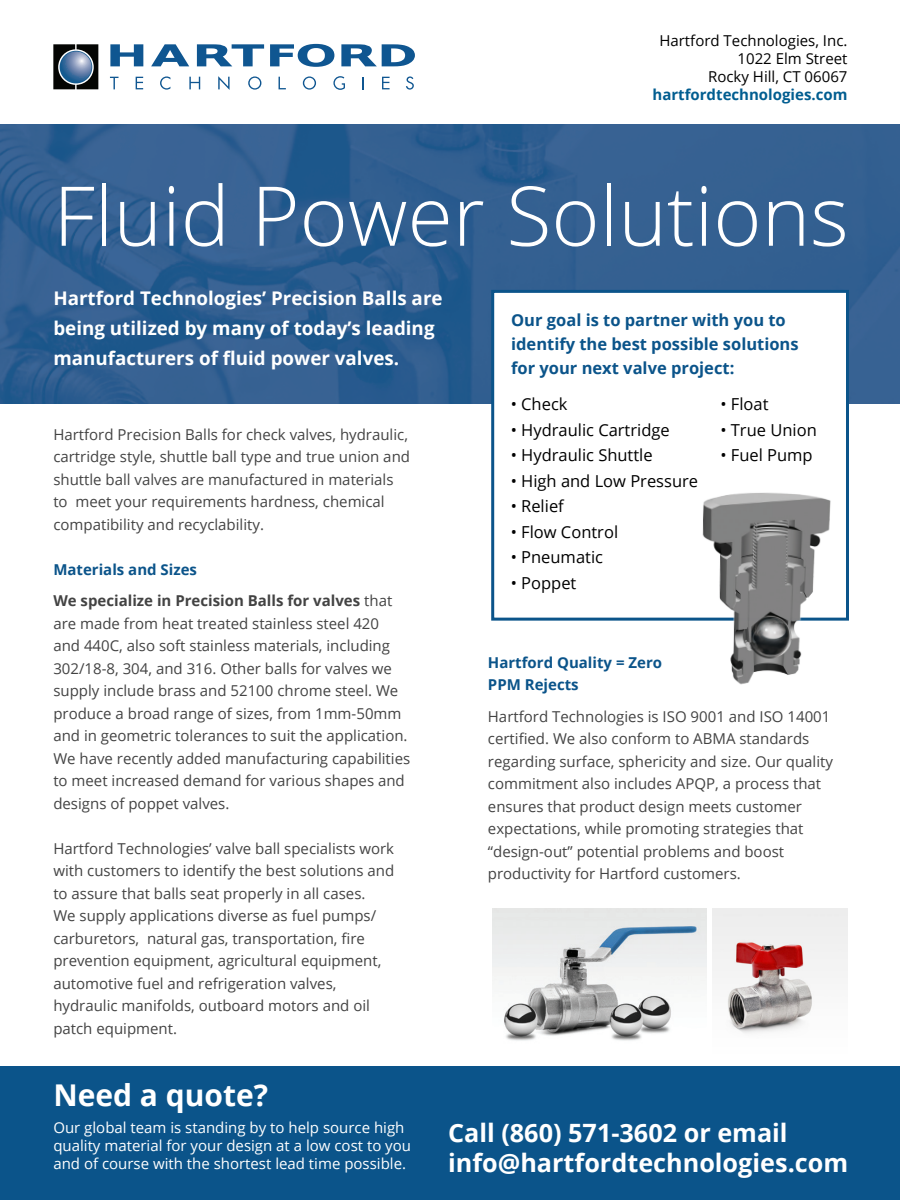
<style>
.page{position:relative;width:900px;height:1200px;background:#fff}
.page>*{position:absolute;margin:0;border:0;box-sizing:border-box;transform-origin:0 0}
.t1{font:300 82.5px "Open Sans";color:#fff}
.t2{font:700 30px "Open Sans";color:#fff}
.t3{font:700 25.2px "Open Sans";color:#fff}
.t4{font:700 18.75px/30px "Open Sans";color:#fff}
.t5{font:16.5px "Open Sans";color:#000}
.t6{font:700 16.5px/24px "Open Sans";color:#0b548a}
.t7{font:15px/22.5px "Open Sans";color:#434343}
.t8{font:15px/18px "Open Sans";color:#fff}
.t9{font:15px "Open Sans";color:#000}
.t10{font:700 15px/22.5px "Open Sans";color:#0b548a}
.t11{font:700 15px "Open Sans";color:#015d90}
.s1{font-weight:700}
</style>
<div class="page">
<img style="left:0;top:124px;width:900px;height:280px">
<div style="left:491px;top:290px;width:358px;height:331px;background:#fff;border:3px solid #0b548a"></div>
<svg style="left:110px;top:44px;width:33px;height:22px"></svg>
<svg style="left:151px;top:44px;width:38px;height:22px"></svg>
<svg style="left:197px;top:44px;width:67px;height:22px"></svg>
<svg style="left:270px;top:44px;width:64px;height:23px"></svg>
<svg style="left:341px;top:44px;width:74px;height:22px"></svg>
<svg style="left:110px;top:77px;width:9px;height:12px"></svg>
<svg style="left:136px;top:77px;width:7px;height:12px"></svg>
<svg style="left:382px;top:77px;width:8px;height:12px"></svg>
<svg style="left:160px;top:76px;width:10px;height:14px"></svg>
<svg style="left:189px;top:77px;width:11px;height:12px"></svg>
<svg style="left:218px;top:76px;width:12px;height:14px"></svg>
<svg style="left:248px;top:76px;width:13px;height:14px"></svg>
<svg style="left:279px;top:77px;width:7px;height:12px"></svg>
<svg style="left:303px;top:76px;width:13px;height:14px"></svg>
<svg style="left:363px;top:77px;width:1px;height:12px"></svg>
<svg style="left:406px;top:76px;width:8px;height:14px"></svg>
<svg style="left:333px;top:76px;width:12px;height:14px"></svg>
<svg style="left:53px;top:44px;width:45px;height:45px;background:#425161"></svg>
<img style="left:492px;top:908px;width:214px;height:133px">
<img style="left:712px;top:908px;width:135px;height:125px">
<img style="left:690px;top:492px;width:150px;height:193px">
<div style="left:0;top:1066px;width:900px;height:134px;background:#0b548a"></div>
<p class="t9" style="left:659px;top:30px;width:190px">Hartford Technologies, Inc.</p>
<p class="t9" style="left:738px;top:48px;width:111px">1022 Elm Street</p>
<p class="t9" style="left:708px;top:66px;width:141px">Rocky Hill, CT 06067</p>
<p class="t11" style="left:653px;top:84px;width:196px">hartfordtechnologies.com</p>
<p class="t1" style="left:53px;top:159px;width:797px">Fluid Power Solutions</p>
<p class="t4" style="left:53px;top:283px;width:391px">Hartford Technologies’ Precision Balls are being utilized by many of today’s leading manufacturers of fluid power valves.</p>
<p class="t7" style="left:53px;top:423px;width:358px">Hartford Precision Balls for check valves, hydraulic, cartridge style, shuttle ball type and true union and shuttle ball valves are manufactured in materials to meet your requirements hardness, chemical compatibility and recyclability.</p>
<p class="t10" style="left:53px;top:558px;width:145px">Materials and Sizes</p>
<p class="t7" style="left:53px;top:589px;width:358px"><span class="s1">We specialize in Precision Balls for valves</span> that are made from heat treated stainless steel 420<br>and 440C, also soft stainless materials, including 302/18-8, 304, and 316. Other balls for valves we supply include brass and 52100 chrome steel. We produce a broad range of sizes, from 1mm-50mm and in geometric tolerances to suit the application.<br>We have recently added manufacturing capabilities to meet increased demand for various shapes and designs of poppet valves.</p>
<p class="t7" style="left:53px;top:837px;width:342px">Hartford Technologies’ valve ball specialists work with customers to identify the best solutions and to assure that balls seat properly in all cases.<br>We supply applications diverse as fuel pumps/ carburetors, natural gas, transportation, fire prevention equipment, agricultural equipment, automotive fuel and refrigeration valves, hydraulic manifolds, outboard motors and oil patch equipment.</p>
<p class="t6" style="left:511px;top:308px;width:289px">Our goal is to partner with you to identify the best possible solutions for your next valve project:</p>
<p class="t5" style="left:511px;top:393px;width:58px">• Check</p>
<p class="t5" style="left:511px;top:418px;width:161px">• Hydraulic Cartridge</p>
<p class="t5" style="left:511px;top:444px;width:144px">• Hydraulic Shuttle</p>
<p class="t5" style="left:511px;top:469px;width:189px">• High and Low Pressure</p>
<p class="t5" style="left:511px;top:495px;width:55px">• Relief</p>
<p class="t5" style="left:511px;top:520px;width:109px">• Flow Control</p>
<p class="t5" style="left:511px;top:546px;width:94px">• Pneumatic</p>
<p class="t5" style="left:511px;top:571px;width:67px">• Poppet</p>
<p class="t5" style="left:720px;top:393px;width:50px">• Float</p>
<p class="t5" style="left:720px;top:418px;width:98px">• True Union</p>
<p class="t5" style="left:720px;top:444px;width:94px">• Fuel Pump</p>
<p class="t10" style="left:488px;top:651px;width:176px">Hartford Quality = Zero<br>PPM Rejects</p>
<p class="t7" style="left:488px;top:705px;width:347px">Hartford Technologies is ISO 9001 and ISO 14001 certified. We also conform to ABMA standards regarding surface, sphericity and size. Our quality commitment also includes APQP, a process that ensures that product design meets customer expectations, while promoting strategies that “design-out” potential problems and boost productivity for Hartford customers.</p>
<p class="t2" style="left:53px;top:1074px;width:216px">Need a quote?</p>
<p class="t8" style="left:53px;top:1118px;width:359px">Our global team is standing by to help source high quality material for your design at a low cost to you and of course with the shortest lead time possible.</p>
<p class="t3" style="left:448px;top:1115px;width:341px">Call (860) 571-3602 or email</p>
<p class="t3" style="left:448px;top:1145px;width:402px">info@hartfordtechnologies.com</p>
</div>
